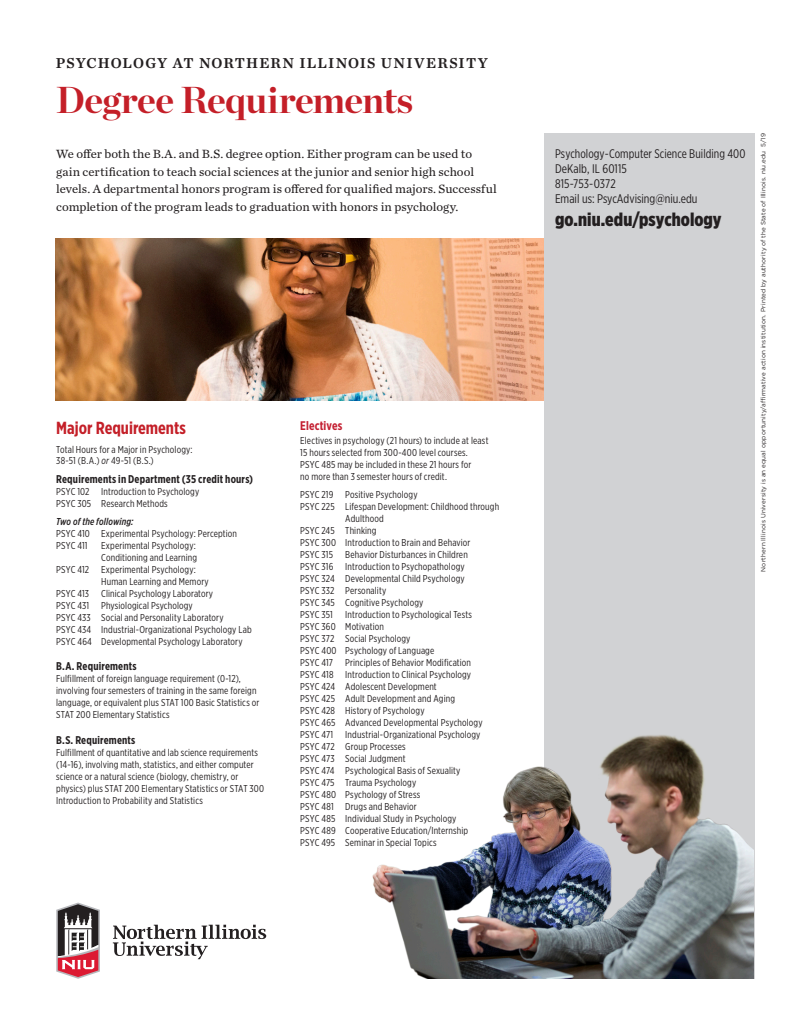
<style>
.page{position:relative;width:810px;height:1035px;background:#fff}
.page>*{position:absolute;margin:0;border:0;box-sizing:border-box;transform-origin:0 0}
.back_page_degree_nam{font:700 37.5px "Chronicle Display";letter-spacing:-.015em;color:#c41f28}
.back_page_url_addres{font:900 18.75px "Gotham X Narrow";letter-spacing:.005em;color:#231f20}
.back_page_subhead_re{font:700 17.5px "Gotham X Narrow";color:#c41f28}
.front_page_niu___col{font:15px "Chronicle Text G2 Semi";letter-spacing:.08em;color:#231f20}
.back_page_intro_para{font:12.5px/17.5px "Chronicle Text G2";letter-spacing:.005em;color:#231f20}
.back_page_contact_in{font:12.5px "Gotham X Narrow";letter-spacing:.005em;color:#231f20}
.back_page_course_lis{font:700 12.5px "Gotham X Narrow";letter-spacing:.01em;color:#c42032}
.back_page_course_lis-2{font:700 11.25px "Gotham X Narrow";letter-spacing:.015em;color:#231f20}
.back_page_course_lis-3{font:10px/12px "Gotham X Narrow";letter-spacing:.015em;color:#231f20}
.back_page_subhead_re-2{font:10px/11.2px "Gotham X Narrow";letter-spacing:.015em;color:#231f20}
.back_page_course_lis-4{font:italic 500 10px "Gotham X Narrow";letter-spacing:.01em;color:#231f20}
.t1{font:6.25px "Gotham";letter-spacing:.025em;color:#231f20}
.s1{font-style:italic}
</style>
<div class="page">
<div style="left:544px;top:133px;width:210px;height:846px;background:#d1d2d4"></div>
<svg style="left:56px;top:903px;width:44px;height:76px"></svg>
<svg style="left:113px;top:925px;width:153px;height:34px"></svg>
<img style="left:56px;top:238px;width:488px;height:162px">
<img style="left:372px;top:735px;width:382px;height:244px">
<p class="front_page_niu___col" style="left:56px;top:52px;width:434px">PSYCHOLOGY AT NORTHERN ILLINOIS UNIVERSITY</p>
<p class="back_page_degree_nam" style="left:56px;top:70px;width:359px">Degree Requirements</p>
<p class="back_page_intro_para" style="left:56px;top:145px;width:442px">We offer both the B.A. and B.S. degree option. Either program can be used to gain certification to teach social sciences at the junior and senior high school levels. A departmental honors program is offered for qualified majors. Successful completion of the program leads to graduation with honors in psychology.</p>
<p class="back_page_subhead_re" style="left:56px;top:417px;width:131px">Major Requirements</p>
<p class="back_page_subhead_re-2" style="left:56px;top:444px;width:138px">Total Hours for a Major in Psychology:<br>38-51 (B.A.) <span class="s1">or</span> 49-51 (B.S.)</p>
<p class="back_page_course_lis-2" style="left:56px;top:472px;width:198px">Requirements in Department (35 credit hours)</p>
<p class="back_page_course_lis-3" style="left:56px;top:486px;width:145px">PSYC 102 Introduction to Psychology</p>
<p class="back_page_course_lis-3" style="left:56px;top:498px;width:113px">PSYC 305 Research Methods</p>
<p class="back_page_course_lis-4" style="left:56px;top:515px;width:79px">Two of the following:</p>
<p class="back_page_course_lis-3" style="left:56px;top:527px;width:182px">PSYC 410 Experimental Psychology: Perception</p>
<p class="back_page_course_lis-3" style="left:56px;top:539px;width:33px">PSYC 411</p>
<p class="back_page_course_lis-3" style="left:101px;top:539px;width:98px">Experimental Psychology:<br>Conditioning and Learning</p>
<p class="back_page_course_lis-3" style="left:101px;top:563px;width:109px;text-indent:-45px">PSYC 412 Experimental Psychology:<br>Human Learning and Memory</p>
<p class="back_page_course_lis-3" style="left:56px;top:587px;width:158px">PSYC 413 Clinical Psychology Laboratory</p>
<p class="back_page_course_lis-3" style="left:56px;top:599px;width:138px">PSYC 431 Physiological Psychology</p>
<p class="back_page_course_lis-3" style="left:56px;top:611px;width:169px">PSYC 433 Social and Personality Laboratory</p>
<p class="back_page_course_lis-3" style="left:56px;top:623px;width:197px">PSYC 434 Industrial-Organizational Psychology Lab</p>
<p class="back_page_course_lis-3" style="left:56px;top:635px;width:188px">PSYC 464 Developmental Psychology Laboratory</p>
<p class="back_page_course_lis-2" style="left:56px;top:659px;width:82px">B.A. Requirements</p>
<p class="back_page_course_lis-3" style="left:56px;top:673px;width:205px">Fulfillment of foreign language requirement (0-12), involving four semesters of training in the same foreign language, or equivalent plus STAT 100 Basic Statistics or STAT 200 Elementary Statistics</p>
<p class="back_page_course_lis-2" style="left:56px;top:733px;width:81px">B.S. Requirements</p>
<p class="back_page_course_lis-3" style="left:56px;top:746px;width:209px">Fulfillment of quantitative and lab science requirements (14-16), involving math, statistics, and either computer science or a natural science (biology, chemistry, or physics) plus STAT 200 Elementary Statistics or STAT 300<br>Introduction to Probability and Statistics</p>
<p class="back_page_course_lis" style="left:300px;top:418px;width:44px">Electives</p>
<p class="back_page_course_lis-3" style="left:300px;top:434px;width:190px">Electives in psychology (21 hours) to include at least<br>15 hours selected from 300-400 level courses.</p>
<p class="back_page_course_lis-3" style="left:300px;top:458px;width:173px">PSYC 485 may be included in these 21 hours for no more than 3 semester hours of credit.</p>
<p class="back_page_course_lis-3" style="left:300px;top:488px;width:119px">PSYC 219 Positive Psychology</p>
<p class="back_page_course_lis-3" style="left:345px;top:500px;width:155px;text-indent:-45px">PSYC 225 Lifespan Development: Childhood through<br>Adulthood</p>
<p class="back_page_course_lis-3" style="left:300px;top:524px;width:78px">PSYC 245 Thinking</p>
<p class="back_page_course_lis-3" style="left:300px;top:536px;width:172px">PSYC 300 Introduction to Brain and Behavior</p>
<p class="back_page_course_lis-3" style="left:300px;top:548px;width:169px">PSYC 315 Behavior Disturbances in Children</p>
<p class="back_page_course_lis-3" style="left:300px;top:560px;width:166px">PSYC 316 Introduction to Psychopathology</p>
<p class="back_page_course_lis-3" style="left:300px;top:572px;width:166px">PSYC 324 Developmental Child Psychology</p>
<p class="back_page_course_lis-3" style="left:300px;top:584px;width:88px">PSYC 332 Personality</p>
<p class="back_page_course_lis-3" style="left:300px;top:596px;width:125px">PSYC 345 Cognitive Psychology</p>
<p class="back_page_course_lis-3" style="left:300px;top:608px;width:173px">PSYC 351 Introduction to Psychological Tests</p>
<p class="back_page_course_lis-3" style="left:300px;top:620px;width:85px">PSYC 360 Motivation</p>
<p class="back_page_course_lis-3" style="left:300px;top:632px;width:112px">PSYC 372 Social Psychology</p>
<p class="back_page_course_lis-3" style="left:300px;top:644px;width:136px">PSYC 400 Psychology of Language</p>
<p class="back_page_course_lis-3" style="left:300px;top:656px;width:172px">PSYC 417 Principles of Behavior Modification</p>
<p class="back_page_course_lis-3" style="left:300px;top:668px;width:172px">PSYC 418 Introduction to Clinical Psychology</p>
<p class="back_page_course_lis-3" style="left:300px;top:680px;width:138px">PSYC 424 Adolescent Development</p>
<p class="back_page_course_lis-3" style="left:300px;top:692px;width:156px">PSYC 425 Adult Development and Aging</p>
<p class="back_page_course_lis-3" style="left:300px;top:704px;width:126px">PSYC 428 History of Psychology</p>
<p class="back_page_course_lis-3" style="left:300px;top:716px;width:184px">PSYC 465 Advanced Developmental Psychology</p>
<p class="back_page_course_lis-3" style="left:300px;top:728px;width:182px">PSYC 471 Industrial-Organizational Psychology</p>
<p class="back_page_course_lis-3" style="left:300px;top:740px;width:107px">PSYC 472 Group Processes</p>
<p class="back_page_course_lis-3" style="left:300px;top:752px;width:107px">PSYC 473 Social Judgment</p>
<p class="back_page_course_lis-3" style="left:300px;top:764px;width:162px">PSYC 474 Psychological Basis of Sexuality</p>
<p class="back_page_course_lis-3" style="left:300px;top:776px;width:117px">PSYC 475 Trauma Psychology</p>
<p class="back_page_course_lis-3" style="left:300px;top:788px;width:122px">PSYC 480 Psychology of Stress</p>
<p class="back_page_course_lis-3" style="left:300px;top:800px;width:118px">PSYC 481 Drugs and Behavior</p>
<p class="back_page_course_lis-3" style="left:300px;top:812px;width:158px">PSYC 485 Individual Study in Psychology</p>
<p class="back_page_course_lis-3" style="left:300px;top:824px;width:169px">PSYC 489 Cooperative Education/Internship</p>
<p class="back_page_course_lis-3" style="left:300px;top:836px;width:138px">PSYC 495 Seminar in Special Topics</p>
<p class="back_page_contact_in" style="left:555px;top:147px;width:192px">Psychology-Computer Science Building 400</p>
<p class="back_page_contact_in" style="left:555px;top:162px;width:73px">DeKalb, IL 60115</p>
<p class="back_page_contact_in" style="left:555px;top:177px;width:62px">815-753-0372</p>
<p class="back_page_contact_in" style="left:555px;top:192px;width:144px">Email us: PsycAdvising@niu.edu</p>
<p class="back_page_url_addres" style="left:555px;top:208px;width:168px">go.niu.edu/psychology</p>
<p class="t1" style="left:759px;top:572px;width:440px;rotate:-90deg">Northern Illinois University is an equal opportunity/affirmative action institution. Printed by authority of the State of Illinois. niu.edu 5/19</p>
</div>
